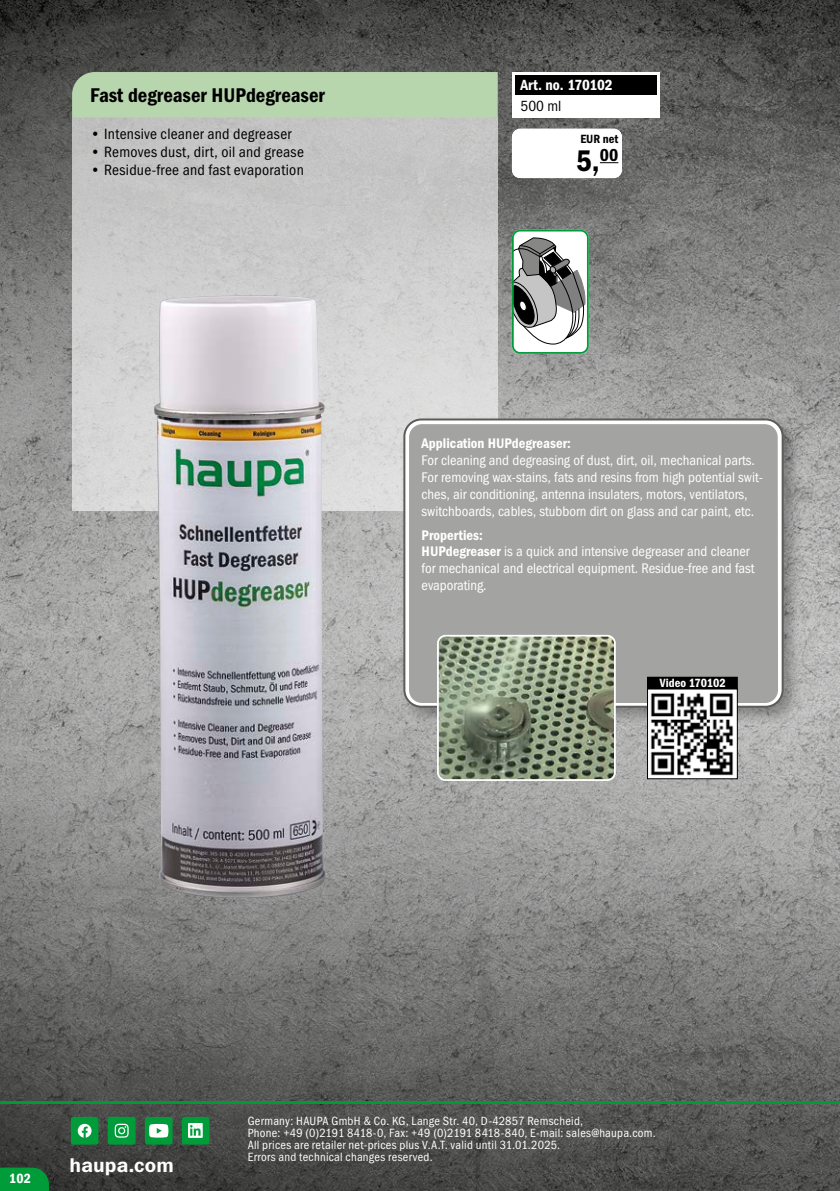
<style>
.page{position:relative;width:840px;height:1191px;background:#fff}
.page>*{position:absolute;margin:0;border:0;box-sizing:border-box;transform-origin:0 0}
.t1{font:30px "Franklin Gothic Demi Cond ITC";color:#000}
.t2{font:20px "Franklin Gothic Demi Cond ITC";color:#000}
.t3{font:20px "Franklin Gothic Demi ITC";letter-spacing:.005em;color:#fff}
.t4{font:15px "Franklin Gothic Book Cond ITC";letter-spacing:.02em;color:#000}
.t5{font:14.8px "Franklin Gothic Demi Cond ITC";color:#fff}
.t6{font:14.8px "Franklin Gothic Book Cond ITC";color:#000}
.t7{font:14px/16.8px "Franklin Gothic Book Cond ITC";color:#fff}
.t8{font:14px "Franklin Gothic Demi Cond ITC";color:#fff}
.t9{font:14px "Franklin Gothic LT Com Dm Cn";color:#fff}
.t10{font:12px/12px "Franklin Gothic Book Cond ITC";letter-spacing:.025em;color:#fff}
.t11{font:12px "Franklin Gothic Demi Cond ITC";color:#fff}
.t12{font:12px "Franklin Gothic Demi Cond ITC";color:#000}
.s1{font-family:"Franklin Gothic Demi Cond ITC"}
</style>
<div class="page">
<img style="left:0;top:0;width:839px;height:1101px">
<svg style="left:0;top:1101px;width:839px;height:90px;background:#474e48"></svg>
<div style="left:182px;top:1116px;width:27px;height:28px;background:#009c3a;border-radius:3px"></div>
<img style="left:189px;top:1123px;width:13px;height:14px">
<div style="left:71px;top:1116px;width:27px;height:28px;background:#009c3a;border-radius:3px"></div>
<svg style="left:78px;top:1123px;width:13px;height:14px"></svg>
<div style="left:108px;top:1116px;width:27px;height:28px;background:#009c3a;border-radius:3px"></div>
<svg style="left:115px;top:1123px;width:14px;height:14px"></svg>
<div style="left:145px;top:1117px;width:27px;height:27px;background:#009c3a;border-radius:3px"></div>
<svg style="left:149px;top:1124px;width:19px;height:13px"></svg>
<div style="left:72px;top:117px;width:425px;height:393px;background:linear-gradient(to bottom,#c1c1c1,#dfdfdf)"></div>
<div style="left:72px;top:72px;width:425px;height:45px;background:#b8d6ae"></div>
<div style="left:511px;top:72px;width:148px;height:45px;background:#fff"></div>
<div style="left:514px;top:75px;width:142px;height:20px;background:#000"></div>
<div style="left:399px;top:414px;width:404px;height:314px;background:#000;opacity:.3"></div>
<div style="left:404px;top:419px;width:378px;height:287px;background:#fff;border-radius:17px"></div>
<div style="left:403px;top:418px;width:380px;height:289px;border:2px solid #5c5c5b;border-radius:17px"></div>
<div style="left:409px;top:424px;width:368px;height:279px;background:#a3a3a2;border-radius:13px"></div>
<svg style="left:511px;top:230px;width:77px;height:124px"></svg>
<div style="left:511px;top:230px;width:77px;height:124px;border:2px solid #009c3a;border-radius:7px"></div>
<img style="left:154px;top:295px;width:172px;height:603px">
<img style="left:437px;top:636px;width:177px;height:144px">
<div style="left:437px;top:635px;width:178px;height:146px;border:2px solid #fff;border-radius:8px"></div>
<div style="left:647px;top:677px;width:90px;height:11px;background:#000"></div>
<div style="left:646px;top:676px;width:91px;height:13px;border:1px solid #000"></div>
<div style="left:646px;top:688px;width:91px;height:91px;border:1px solid #000"></div>
<img style="left:648px;top:690px;width:87px;height:87px">
<div style="left:512px;top:129px;width:109px;height:48px;background:#fff;border-radius:8px"></div>
<div style="left:511px;top:129px;width:110px;height:49px;border:1px solid #fff;border-radius:8px"></div>
<svg style="left:599px;top:162px;width:19px;height:1px"></svg>
<h2 class="t2" style="left:90px;top:83px;width:236px">Fast degreaser HUPdegreaser</h2>
<p class="t4" style="left:90px;top:125px;width:203px">• Intensive cleaner and degreaser</p>
<p class="t4" style="left:90px;top:143px;width:215px">• Removes dust, dirt, oil and grease</p>
<p class="t4" style="left:90px;top:161px;width:215px">• Residue-free and fast evaporation</p>
<p class="t5" style="left:520px;top:76px;width:94px">Art. no. 170102</p>
<p class="t6" style="left:520px;top:98px;width:42px">500 ml</p>
<p class="t12" style="left:580px;top:131px;width:40px">EUR net</p>
<h1 class="t1" style="left:575px;top:143px;width:44px">5,<sup>00</sup></h1>
<p class="t8" style="left:421px;top:435px;width:151px">Application HUPdegreaser:</p>
<p class="t7" style="left:421px;top:452px;width:342px">For cleaning and degreasing of dust, dirt, oil, mechanical parts.<br>For removing wax-stains, fats and resins from high potential swit&shy;ches, air conditioning, antenna insulaters, motors, ventilators, switchboards, cables, stubborn dirt on glass and car paint, etc.</p>
<p class="t8" style="left:421px;top:526px;width:63px">Properties:</p>
<p class="t7" style="left:421px;top:543px;width:334px"><span class="s1">HUPdegreaser</span> is a quick and intensive degreaser and cleaner for mechanical and electrical equipment. Residue-free and fast evaporating.</p>
<p class="t11" style="left:659px;top:676px;width:67px">Video 170102</p>
<p class="t9" style="left:9px;top:1170px;width:23px">102</p>
<h2 class="t3" style="left:69px;top:1153px;width:106px">haupa.com</h2>
<p class="t10" style="left:247px;top:1115px;width:409px">Germany: HAUPA GmbH &amp; Co. KG, Lange Str. 40, D-42857 Remscheid,<br>Phone: +49 (0)2191 8418-0, Fax: +49 (0)2191 8418-840, E-mail: sales@haupa.com.<br>All prices are retailer net-prices plus V.A.T. valid until 31.01.2025.<br>Errors and technical changes reserved.</p>
</div>
